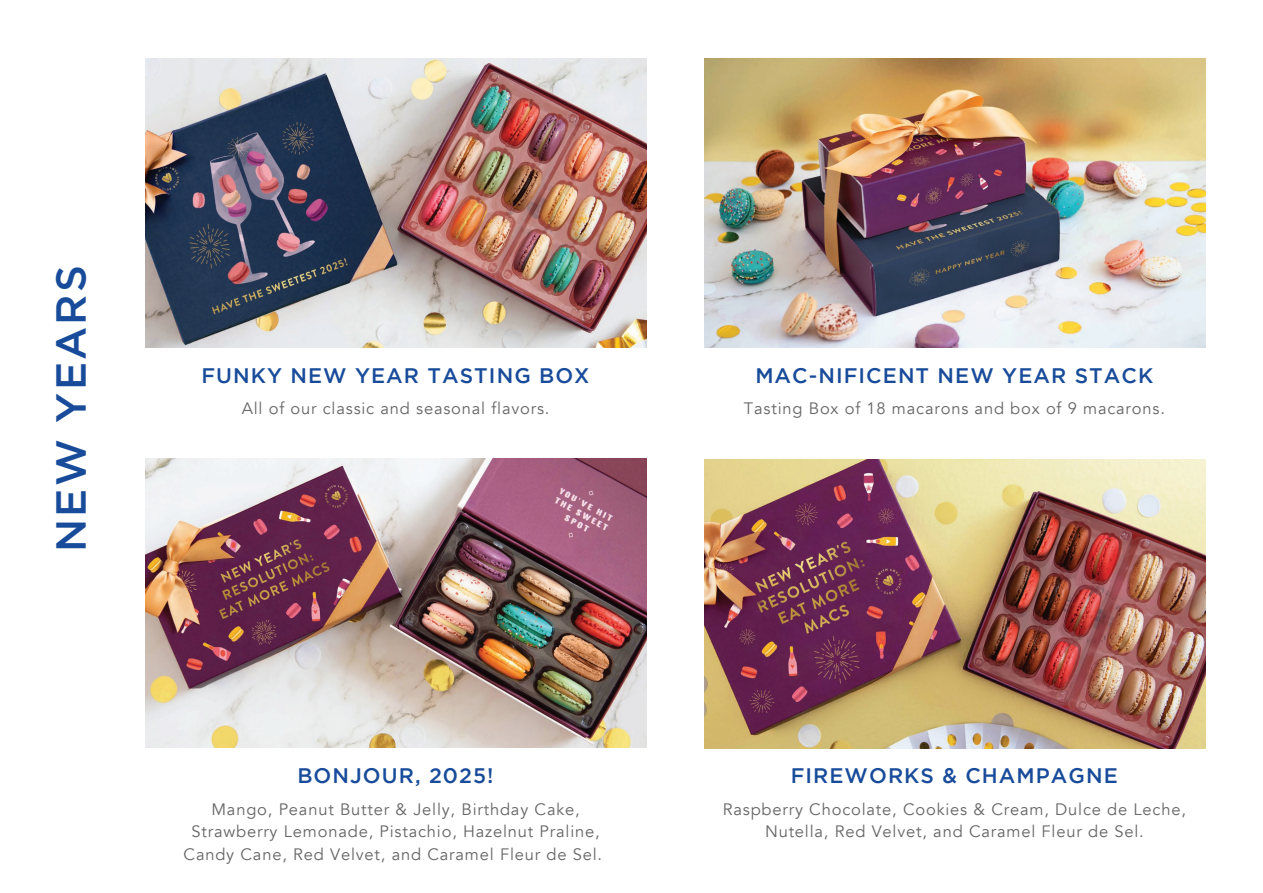
<style>
.page{position:relative;width:1263px;height:893px;background:#fff}
.page>*{position:absolute;margin:0;border:0;box-sizing:border-box;transform-origin:0 0}
.t1{font:500 42px "Gotham";letter-spacing:.05em;color:#184b9a}
.t2{font:500 21px "Gotham";letter-spacing:.05em;color:#184b9a}
.t3{font:16.5px/22.5px "Avenir";letter-spacing:.05em;color:#666;text-align:center}
</style>
<div class="page">
<img style="left:704px;top:58px;width:501px;height:290px">
<img style="left:145px;top:58px;width:501px;height:290px">
<img style="left:704px;top:459px;width:501px;height:290px">
<img style="left:145px;top:458px;width:501px;height:290px">
<h1 class="t1" style="left:44px;top:552px;width:288px;rotate:-90deg">NEW YEARS</h1>
<p class="t2" style="left:201px;top:363px;width:390px">FUNKY NEW YEAR TASTING BOX</p>
<p class="t3" style="left:242px;top:397px;width:309px">All of our classic and seasonal flavors.</p>
<p class="t2" style="left:755px;top:363px;width:399px">MAC-NIFICENT NEW YEAR STACK</p>
<p class="t3" style="left:744px;top:397px;width:423px">Tasting Box of 18 macarons and box of 9 macarons.</p>
<p class="t2" style="left:297px;top:764px;width:198px">BONJOUR, 2025!</p>
<p class="t2" style="left:791px;top:764px;width:329px">FIREWORKS &amp; CHAMPAGNE</p>
<p class="t3" style="left:184px;top:798px;width:420px">Mango, Peanut Butter &amp; Jelly, Birthday Cake,<br>Strawberry Lemonade, Pistachio, Hazelnut Praline,<br>Candy Cane, Red Velvet, and Caramel Fleur de Sel.</p>
<p class="t3" style="left:723px;top:798px;width:465px">Raspberry Chocolate, Cookies &amp; Cream, Dulce de Leche,<br>Nutella, Red Velvet, and Caramel Fleur de Sel.</p>
</div>
